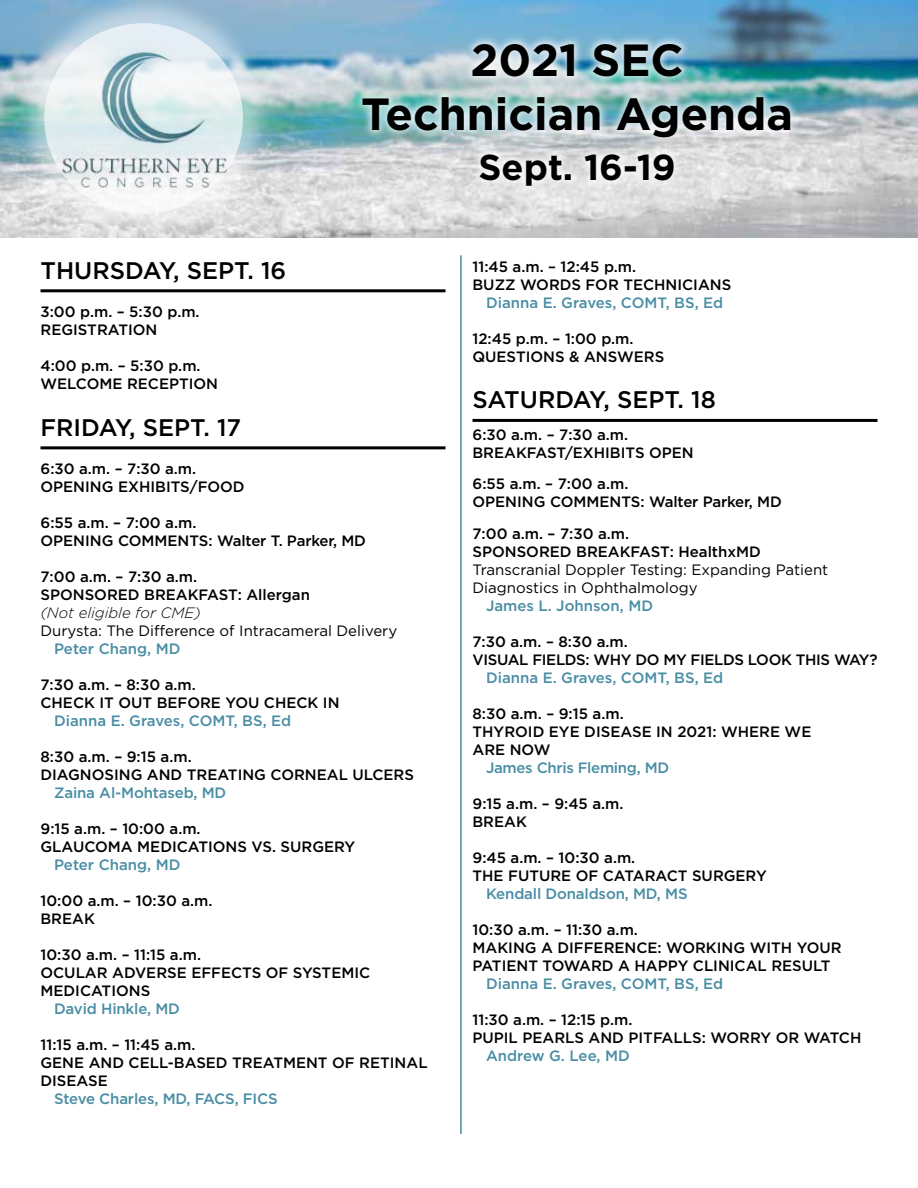
<style>
.page{position:relative;width:918px;height:1188px;background:#fff}
.page>*{position:absolute;margin:0;border:0;box-sizing:border-box;transform-origin:0 0}
.t1{font:700 45px/54px "Gotham";color:#000;text-align:center}
.t2{font:700 36px "Gotham";color:#000}
.t3{font:500 24px "Gotham";color:#000}
.t4{font:500 15px/18px "Gotham";color:#000}
.t5{font:500 15px "Gotham";letter-spacing:-.01em;color:#498da4}
.t6{font:15px/18px "Gotham";color:#000}
.t7{font:500 15px/18px "Gotham";letter-spacing:-.02em;color:#000}
.t8{font:italic 300 15px "Gotham";color:#000}
</style>
<div class="page">
<hr style="left:40px;top:289px;width:406px;height:3px;background:#000">
<hr style="left:40px;top:446px;width:406px;height:3px;background:#000">
<hr style="left:472px;top:419px;width:406px;height:3px;background:#000">
<img style="left:0;top:0;width:918px;height:238px">
<div style="left:12px;top:0;width:263px;height:246px;background:#fff;opacity:.6"></div>
<svg style="left:44px;top:23px;width:199px;height:191px;fill:#e6eff1"></svg>
<img style="left:56px;top:31px;width:178px;height:177px">
<div style="left:353px;top:34px;width:447px;height:161px;background:#fff;opacity:.75"></div>
<hr style="left:460px;top:255px;width:2px;height:879px;background:#498da4">
<h1 class="t1" style="left:361px;top:33px;width:434px">2021 SEC<br>Technician Agenda</h1>
<h2 class="t2" style="left:479px;top:143px;width:199px">Sept. 16-19</h2>
<h3 class="t3" style="left:40px;top:255px;width:247px">THURSDAY, SEPT. 16</h3>
<p class="t4" style="left:40px;top:303px;width:161px">3:00 p.m. – 5:30 p.m.<br>REGISTRATION</p>
<p class="t4" style="left:40px;top:357px;width:179px">4:00 p.m. – 5:30 p.m.<br>WELCOME RECEPTION</p>
<h3 class="t3" style="left:40px;top:412px;width:202px">FRIDAY, SEPT. 17</h3>
<p class="t4" style="left:40px;top:460px;width:206px">6:30 a.m. – 7:30 a.m.<br>OPENING EXHIBITS/FOOD</p>
<p class="t4" style="left:40px;top:514px;width:327px">6:55 a.m. – 7:00 a.m.<br>OPENING COMMENTS: Walter T. Parker, MD</p>
<p class="t4" style="left:40px;top:568px;width:271px">7:00 a.m. – 7:30 a.m.<br>SPONSORED BREAKFAST: Allergan</p>
<p class="t8" style="left:40px;top:603px;width:162px">(Not eligible for CME)</p>
<p class="t6" style="left:40px;top:621px;width:358px">Durysta: The Difference of Intracameral Delivery</p>
<p class="t5" style="left:54px;top:639px;width:128px">Peter Chang, MD</p>
<p class="t4" style="left:40px;top:676px;width:301px">7:30 a.m. – 8:30 a.m.<br>CHECK IT OUT BEFORE YOU CHECK IN</p>
<p class="t5" style="left:54px;top:711px;width:239px">Dianna E. Graves, COMT, BS, Ed</p>
<p class="t4" style="left:40px;top:748px;width:375px">8:30 a.m. – 9:15 a.m.<br>DIAGNOSING AND TREATING CORNEAL ULCERS</p>
<p class="t5" style="left:54px;top:783px;width:174px">Zaina Al-Mohtaseb, MD</p>
<p class="t4" style="left:40px;top:820px;width:316px">9:15 a.m. – 10:00 a.m.<br>GLAUCOMA MEDICATIONS VS. SURGERY</p>
<p class="t5" style="left:54px;top:855px;width:128px">Peter Chang, MD</p>
<p class="t4" style="left:40px;top:892px;width:173px">10:00 a.m. – 10:30 a.m.<br>BREAK</p>
<p class="t4" style="left:40px;top:946px;width:331px">10:30 a.m. – 11:15 a.m.<br>OCULAR ADVERSE EFFECTS OF SYSTEMIC<br>MEDICATIONS</p>
<p class="t5" style="left:54px;top:999px;width:127px">David Hinkle, MD</p>
<p class="t4" style="left:40px;top:1036px;width:389px">11:15 a.m. – 11:45 a.m.<br>GENE AND CELL-BASED TREATMENT OF RETINAL<br>DISEASE</p>
<p class="t5" style="left:54px;top:1089px;width:225px">Steve Charles, MD, FACS, FICS</p>
<p class="t4" style="left:472px;top:257px;width:260px">11:45 a.m. – 12:45 p.m.<br>BUZZ WORDS FOR TECHNICIANS</p>
<p class="t5" style="left:486px;top:292px;width:239px">Dianna E. Graves, COMT, BS, Ed</p>
<p class="t4" style="left:472px;top:329px;width:193px">12:45 p.m. – 1:00 p.m.<br>QUESTIONS &amp; ANSWERS</p>
<h3 class="t3" style="left:472px;top:384px;width:245px">SATURDAY, SEPT. 18</h3>
<p class="t4" style="left:472px;top:425px;width:223px">6:30 a.m. – 7:30 a.m.<br>BREAKFAST/EXHIBITS OPEN</p>
<p class="t4" style="left:472px;top:475px;width:311px">6:55 a.m. – 7:00 a.m.<br>OPENING COMMENTS: Walter Parker, MD</p>
<p class="t4" style="left:472px;top:524px;width:290px">7:00 a.m. – 7:30 a.m.<br>SPONSORED BREAKFAST: HealthxMD</p>
<p class="t6" style="left:472px;top:560px;width:357px">Transcranial Doppler Testing: Expanding Patient<br>Diagnostics in Ophthalmology</p>
<p class="t5" style="left:486px;top:596px;width:169px">James L. Johnson, MD</p>
<p class="t7" style="left:472px;top:632px;width:407px">7:30 a.m. – 8:30 a.m.<br>VISUAL FIELDS: WHY DO MY FIELDS LOOK THIS WAY?</p>
<p class="t5" style="left:486px;top:668px;width:239px">Dianna E. Graves, COMT, BS, Ed</p>
<p class="t4" style="left:472px;top:704px;width:340px">8:30 a.m. – 9:15 a.m.<br>THYROID EYE DISEASE IN 2021: WHERE WE<br>ARE NOW</p>
<p class="t5" style="left:486px;top:758px;width:185px">James Chris Fleming, MD</p>
<p class="t4" style="left:472px;top:794px;width:153px">9:15 a.m. – 9:45 a.m.<br>BREAK</p>
<p class="t4" style="left:472px;top:848px;width:296px">9:45 a.m. – 10:30 a.m.<br>THE FUTURE OF CATARACT SURGERY</p>
<p class="t5" style="left:486px;top:884px;width:203px">Kendall Donaldson, MD, MS</p>
<p class="t4" style="left:472px;top:920px;width:371px">10:30 a.m. – 11:30 a.m.<br>MAKING A DIFFERENCE: WORKING WITH YOUR<br>PATIENT TOWARD A HAPPY CLINICAL RESULT</p>
<p class="t5" style="left:486px;top:974px;width:239px">Dianna E. Graves, COMT, BS, Ed</p>
<p class="t4" style="left:472px;top:1010px;width:390px">11:30 a.m. – 12:15 p.m.<br>PUPIL PEARLS AND PITFALLS: WORRY OR WATCH</p>
<p class="t5" style="left:486px;top:1046px;width:145px">Andrew G. Lee, MD</p>
</div>
